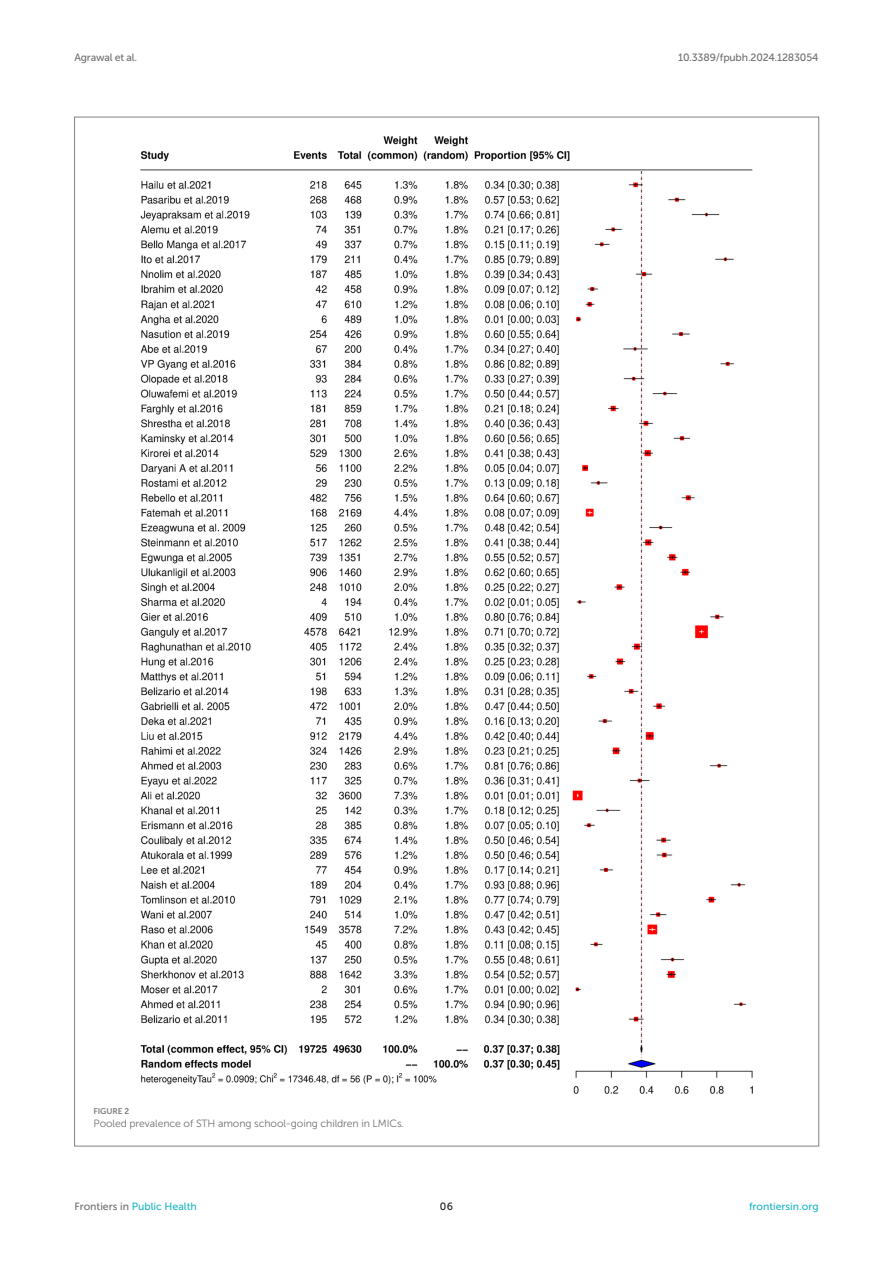
<style>
.page{position:relative;width:893px;height:1263px;background:#fff}
.page>*{position:absolute;margin:0;border:0;box-sizing:border-box;transform-origin:0 0}
.FIG_LEG{font:10.5px "Museo Sans 300";letter-spacing:-.01em;color:#706f70}
.t1{font:10.5px "Museo Sans 500";letter-spacing:-.015em;color:#706f70}
.t2{font:10.5px "Museo Sans 500";color:#1db5c3}
.t3{font:10.5px "Museo Sans 500";color:#1b1c1b}
.FIG_HD{font:8.25px "Museo Sans 700";letter-spacing:-.01em;color:#7e7f7f}
.s1{color:#706f70}
</style>
<div class="page">
<img style="left:140px;top:136px;width:613px;height:958px">
<p class="t1" style="left:74px;top:51px;width:64px">Agrawal et al.</p>
<p class="t1" style="left:678px;top:51px;width:142px">10.3389/fpubh.2024.1283054</p>
<p class="FIG_HD" style="left:94px;top:1106px;width:37px">FIGURE 2</p>
<p class="FIG_LEG" style="left:94px;top:1118px;width:312px">Pooled prevalence of STH among school-going children in LMICs.</p>
<p class="t2" style="left:74px;top:1200px;width:124px"><span class="s1">Frontiers in</span> Public Health</p>
<p class="t3" style="left:440px;top:1200px;width:15px">06</p>
<p class="t2" style="left:749px;top:1200px;width:71px">frontiersin.org</p>
</div>
